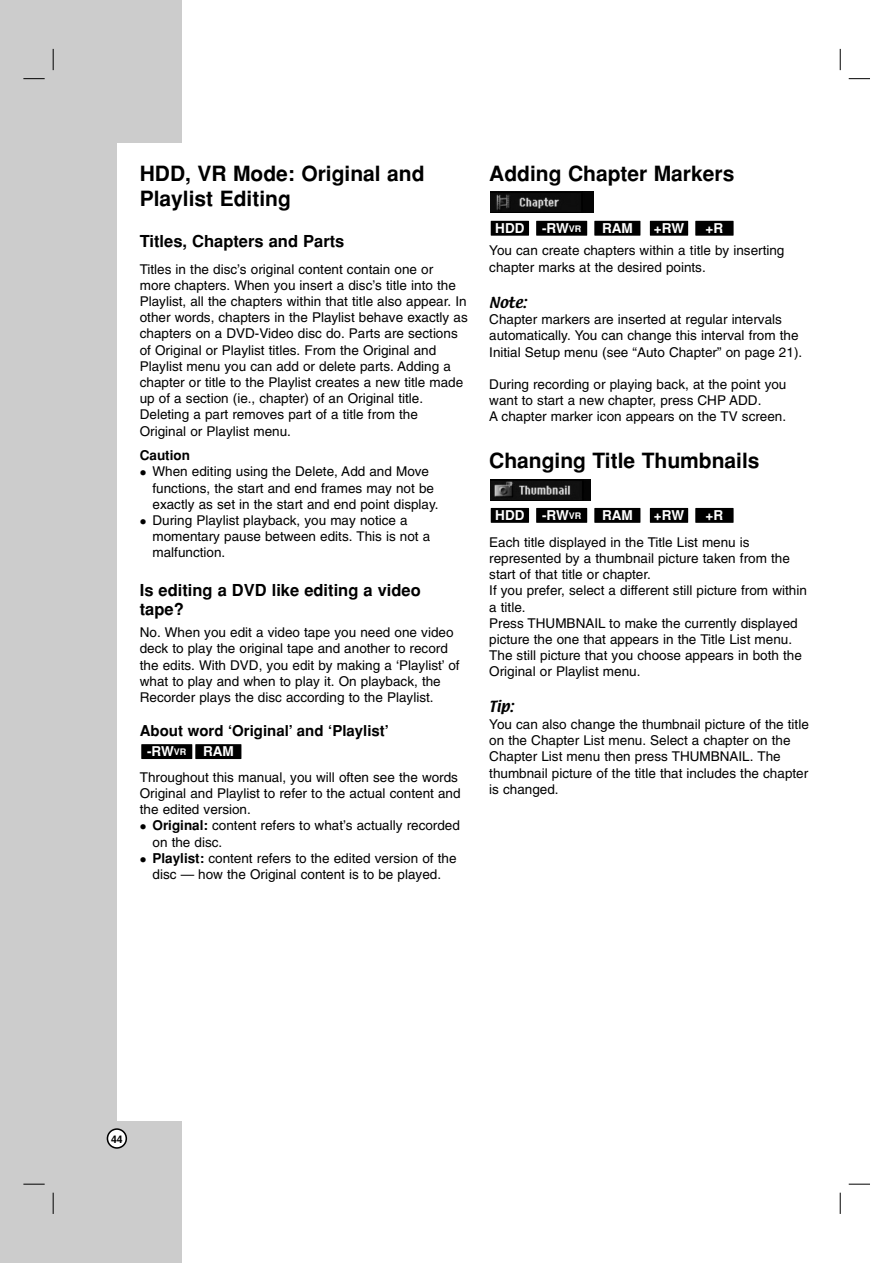
<style>
.page{position:relative;width:893px;height:1263px;background:#fff}
.page>*{position:absolute;margin:0;border:0;box-sizing:border-box;transform-origin:0 0}
.t1{font:700 21px/25.2px "Helvetica";color:#000}
.t2{font:700 16.5px/19.8px "Helvetica";color:#000}
.t3{font:700 15px "Helvetica";color:#000}
.t4{font:13.5px/16.2px "Helvetica";color:#000}
.t5{font:700 13.5px "Helvetica";color:#fff}
.t6{font:13.5px "Textile";color:#000}
.t7{font:700 13.5px "Helvetica";color:#000}
.t8{font:700 10.5px "Helvetica";color:#000}
.s1{font-weight:700}
.s2{font-size:9px}
</style>
<div class="page">
<div style="left:0;top:0;width:181px;height:1263px;background:#ccc"></div>
<div style="left:117px;top:143px;width:139px;height:978px;background:#fff"></div>
<svg style="left:107px;top:1128px;width:20px;height:21px"></svg>
<svg style="left:53px;top:49px;width:1px;height:21px"></svg>
<svg style="left:839px;top:49px;width:1px;height:21px"></svg>
<svg style="left:53px;top:1193px;width:1px;height:21px"></svg>
<svg style="left:839px;top:1193px;width:1px;height:21px"></svg>
<svg style="left:23px;top:78px;width:22px;height:1px"></svg>
<svg style="left:848px;top:78px;width:22px;height:1px"></svg>
<svg style="left:23px;top:1184px;width:22px;height:1px"></svg>
<svg style="left:848px;top:1184px;width:22px;height:1px"></svg>
<div style="left:695px;top:508px;width:38px;height:15px;background:#000"></div>
<div style="left:650px;top:508px;width:38px;height:15px;background:#000"></div>
<div style="left:594px;top:508px;width:46px;height:15px;background:#000"></div>
<div style="left:536px;top:508px;width:51px;height:15px;background:#000"></div>
<div style="left:490px;top:508px;width:39px;height:15px;background:#000"></div>
<img style="left:490px;top:479px;width:101px;height:21px">
<div style="left:695px;top:221px;width:38px;height:15px;background:#000"></div>
<div style="left:650px;top:221px;width:38px;height:15px;background:#000"></div>
<div style="left:594px;top:221px;width:46px;height:15px;background:#000"></div>
<div style="left:536px;top:221px;width:51px;height:15px;background:#000"></div>
<div style="left:490px;top:221px;width:39px;height:15px;background:#000"></div>
<img style="left:490px;top:192px;width:103px;height:21px">
<div style="left:195px;top:744px;width:46px;height:15px;background:#000"></div>
<div style="left:141px;top:744px;width:51px;height:15px;background:#000"></div>
<h1 class="t1" style="left:140px;top:163px;width:286px">HDD, VR Mode: Original and<br>Playlist Editing</h1>
<p class="t2" style="left:140px;top:233px;width:206px">Titles, Chapters and Parts</p>
<p class="t4" style="left:140px;top:262px;width:329px">Titles in the disc’s original content contain one or<br>more chapters. When you insert a disc’s title into the Playlist, all the chapters within that title also appear. In other words, chapters in the Playlist behave exactly as chapters on a DVD-Video disc do. Parts are sections of Original or Playlist titles. From the Original and Playlist menu you can add or delete parts. Adding a chapter or title to the Playlist creates a new title made up of a section (ie., chapter) of an Original title.<br>Deleting a part removes part of a title from the<br>Original or Playlist menu.</p>
<p class="t7" style="left:140px;top:451px;width:52px">Caution</p>
<p class="t4" style="left:152px;top:465px;width:287px">When editing using the Delete, Add and Move functions, the start and end frames may not be exactly as set in the start and end point display.<br>During Playlist playback, you may notice a momentary pause between edits. This is not a malfunction.</p>
<p class="t2" style="left:140px;top:582px;width:282px">Is editing a DVD like editing a video tape?</p>
<p class="t4" style="left:140px;top:626px;width:321px">No. When you edit a video tape you need one video deck to play the original tape and another to record the edits. With DVD, you edit by making a ‘Playlist’ of what to play and when to play it. On playback, the Recorder plays the disc according to the Playlist.</p>
<p class="t3" style="left:140px;top:725px;width:251px">About word ‘Original’ and ‘Playlist’</p>
<p class="t4" style="left:140px;top:770px;width:322px">Throughout this manual, you will often see the words<br>Original and Playlist to refer to the actual content and the edited version.</p>
<p class="t4" style="left:152px;top:819px;width:309px"><span class="s1">Original:</span> content refers to what’s actually recorded on the disc.<br><span class="s1">Playlist:</span> content refers to the edited version of the disc — how the Original content is to be played.</p>
<p class="t5" style="left:147px;top:747px;width:88px">-RW<span class="s2">VR</span> RAM</p>
<h1 class="t1" style="left:489px;top:163px;width:246px">Adding Chapter Markers</h1>
<p class="t5" style="left:495px;top:223px;width:31px">HDD</p>
<p class="t5" style="left:542px;top:223px;width:41px">-RW<span class="s2">VR</span></p>
<p class="t5" style="left:602px;top:223px;width:32px">RAM</p>
<p class="t5" style="left:654px;top:223px;width:32px">+RW</p>
<p class="t5" style="left:705px;top:223px;width:19px">+R</p>
<p class="t4" style="left:489px;top:244px;width:297px">You can create chapters within a title by inserting chapter marks at the desired points.</p>
<p class="t6" style="left:489px;top:296px;width:39px">Note:</p>
<p class="t4" style="left:489px;top:313px;width:314px">Chapter markers are inserted at regular intervals automatically. You can change this interval from the<br>Initial Setup menu (see “Auto Chapter” on page 21).</p>
<p class="t4" style="left:489px;top:378px;width:299px">During recording or playing back, at the point you want to start a new chapter, press CHP ADD.<br>A chapter marker icon appears on the TV screen.</p>
<h1 class="t1" style="left:489px;top:450px;width:272px">Changing Title Thumbnails</h1>
<p class="t5" style="left:495px;top:510px;width:31px">HDD</p>
<p class="t5" style="left:542px;top:510px;width:41px">-RW<span class="s2">VR</span></p>
<p class="t5" style="left:602px;top:510px;width:32px">RAM</p>
<p class="t5" style="left:654px;top:510px;width:32px">+RW</p>
<p class="t5" style="left:705px;top:510px;width:19px">+R</p>
<p class="t4" style="left:489px;top:535px;width:319px">Each title displayed in the Title List menu is represented by a thumbnail picture taken from the start of that title or chapter.<br>If you prefer, select a different still picture from within a title.<br>Press THUMBNAIL to make the currently displayed picture the one that appears in the Title List menu.<br>The still picture that you choose appears in both the Original or Playlist menu.</p>
<p class="t6" style="left:489px;top:701px;width:26px">Tip:</p>
<p class="t4" style="left:489px;top:718px;width:321px">You can also change the thumbnail picture of the title on the Chapter List menu. Select a chapter on the Chapter List menu then press THUMBNAIL. The thumbnail picture of the title that includes the chapter is changed.</p>
<p class="t8" style="left:111px;top:1135px;width:13px">44</p>
</div>
